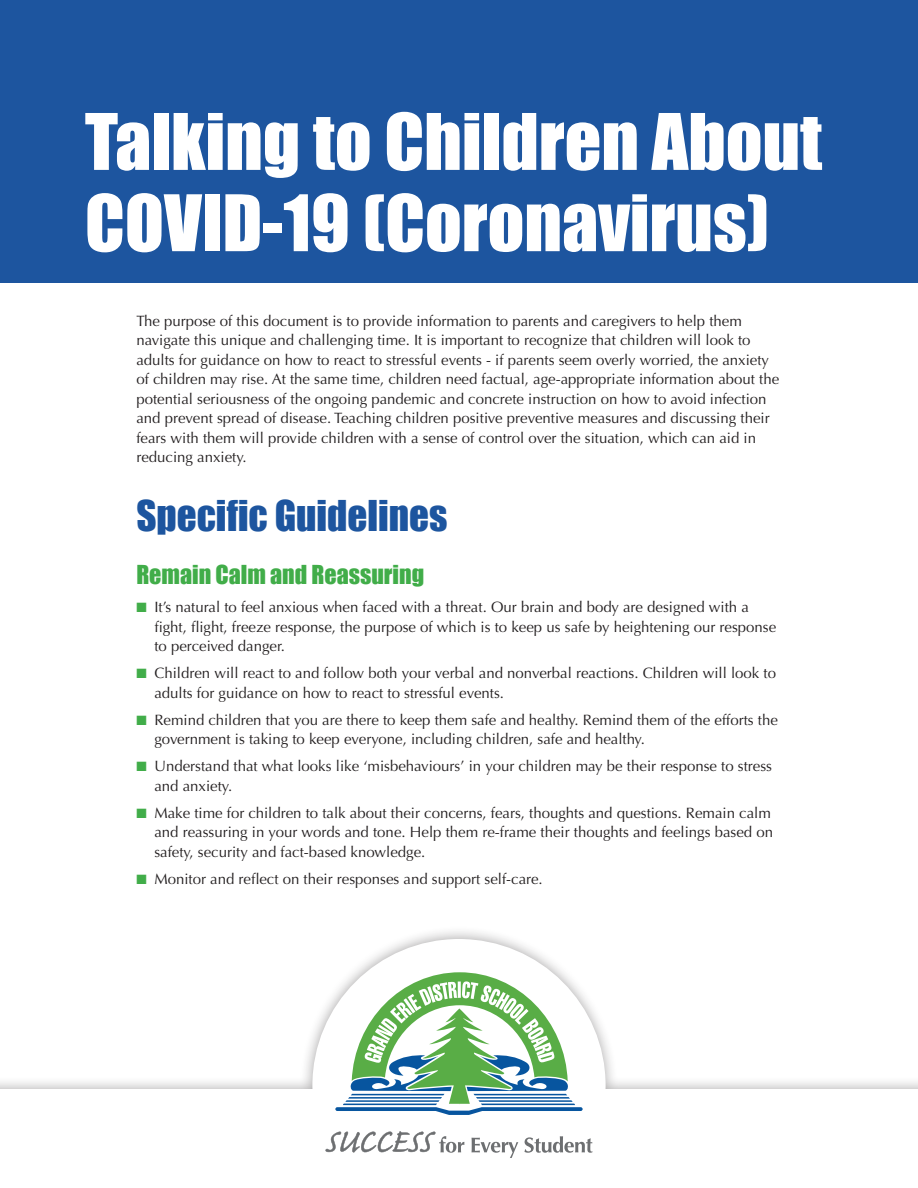
<style>
.page{position:relative;width:918px;height:1188px;background:#fff}
.page>*{position:absolute;margin:0;border:0;box-sizing:border-box;transform-origin:0 0}
.t1{font:72px/81.3px "Impact";color:#fff}
.t2{font:39px "Impact";color:#1d559f}
.t3{font:24px "Impact";color:#41ad49}
.t4{font:15px/19.5px "Optima";color:#231f20}
.s1{color:#41ad49}
</style>
<div class="page">
<div style="left:0;top:0;width:918px;height:283px;background:#1d559f"></div>
<svg style="left:0;top:939px;width:918px;height:214px"></svg>
<svg style="left:335px;top:972px;width:248px;height:143px"></svg>
<svg style="left:325px;top:1131px;width:139px;height:22px"></svg>
<svg style="left:472px;top:1138px;width:46px;height:20px"></svg>
<svg style="left:524px;top:1136px;width:69px;height:17px"></svg>
<h1 class="t1" style="left:85px;top:99px;width:739px">Talking to Children About<br>COVID-19 (Coronavirus)</h1>
<p class="t4" style="left:136px;top:311px;width:644px">The purpose of this document is to provide information to parents and caregivers to help them navigate this unique and challenging time. It is important to recognize that children will look to adults for guidance on how to react to stressful events - if parents seem overly worried, the anxiety of children may rise. At the same time, children need factual, age-appropriate information about the potential seriousness of the ongoing pandemic and concrete instruction on how to avoid infection and prevent spread of disease. Teaching children positive preventive measures and discussing their fears with them will provide children with a sense of control over the situation, which can aid in reducing anxiety.</p>
<h2 class="t2" style="left:136px;top:486px;width:313px">Specific Guidelines</h2>
<h3 class="t3" style="left:136px;top:556px;width:289px">Remain Calm and Reassuring</h3>
<p class="t4" style="left:154px;top:598px;width:623px;text-indent:-18px"><span class="s1">■</span> It’s natural to feel anxious when faced with a threat. Our brain and body are designed with a fight, flight, freeze response, the purpose of which is to keep us safe by heightening our response to perceived danger.</p>
<p class="t4" style="left:154px;top:664px;width:623px;text-indent:-18px"><span class="s1">■</span> Children will react to and follow both your verbal and nonverbal reactions. Children will look to adults for guidance on how to react to stressful events.</p>
<p class="t4" style="left:154px;top:710px;width:625px;text-indent:-18px"><span class="s1">■</span> Remind children that you are there to keep them safe and healthy. Remind them of the efforts the government is taking to keep everyone, including children, safe and healthy.</p>
<p class="t4" style="left:154px;top:757px;width:619px;text-indent:-18px"><span class="s1">■</span> Understand that what looks like ‘misbehaviours’ in your children may be their response to stress and anxiety.</p>
<p class="t4" style="left:154px;top:803px;width:620px;text-indent:-18px"><span class="s1">■</span> Make time for children to talk about their concerns, fears, thoughts and questions. Remain calm and reassuring in your words and tone. Help them re-frame their thoughts and feelings based on safety, security and fact-based knowledge.</p>
<p class="t4" style="left:136px;top:869px;width:408px"><span class="s1">■</span> Monitor and reflect on their responses and support self-care.</p>
</div>
